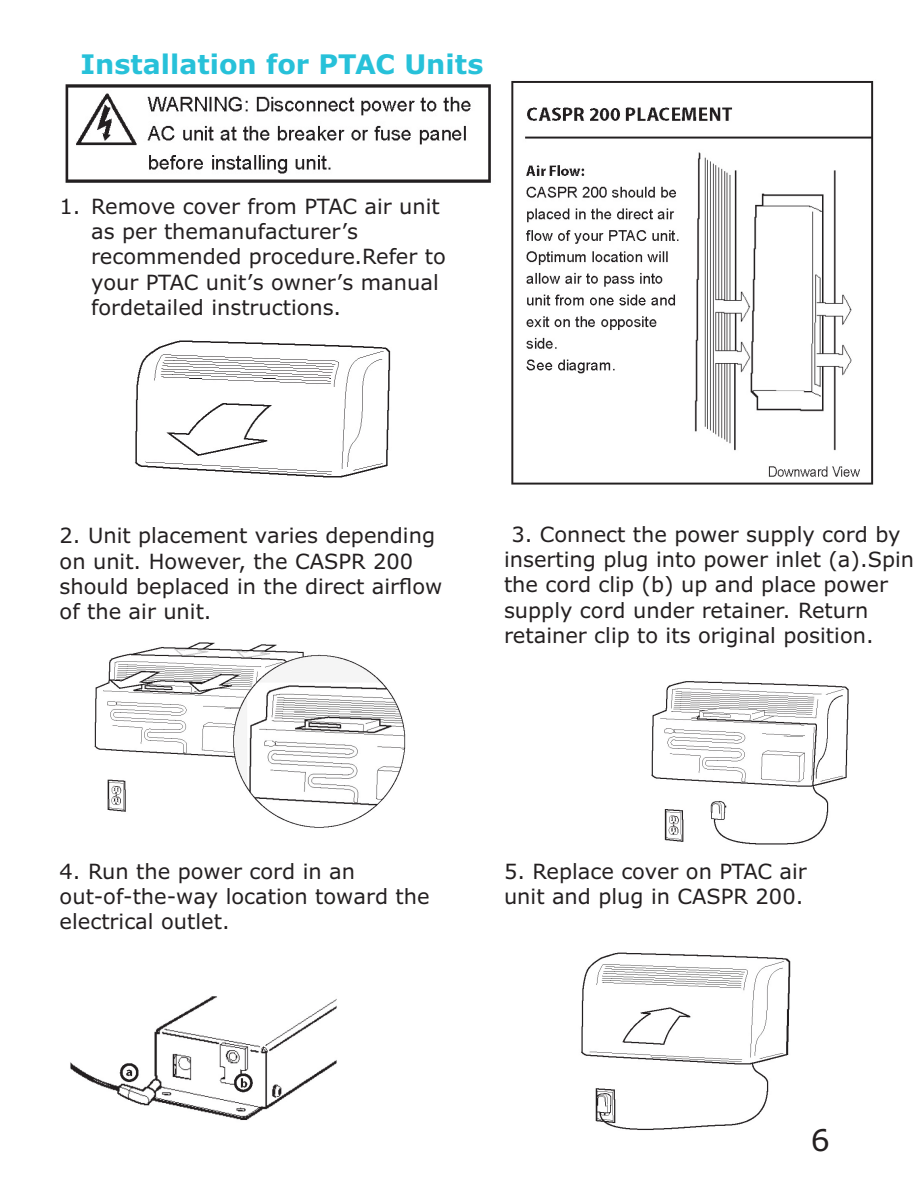
<style>
.page{position:relative;width:918px;height:1188px;background:#fff}
.page>*{position:absolute;margin:0;border:0;box-sizing:border-box;transform-origin:0 0}
.t1{font:30px "Verdana Pro";color:#231f20}
.t2{font:700 27px "Verdana Pro";color:#27c1d9}
.t3{font:21px/25.2px "Verdana Pro";color:#231f20}
</style>
<div class="page">
<img style="left:65px;top:84px;width:426px;height:99px">
<img style="left:511px;top:81px;width:363px;height:404px">
<img style="left:134px;top:340px;width:257px;height:138px">
<img style="left:94px;top:642px;width:312px;height:186px">
<img style="left:651px;top:681px;width:198px;height:164px">
<img style="left:70px;top:996px;width:267px;height:124px">
<img style="left:581px;top:952px;width:210px;height:178px">
<p class="t2" style="left:81px;top:47px;width:404px">Installation for PTAC Units</p>
<p class="t3" style="left:91px;top:194px;width:356px;text-indent:-32px">1. Remove cover from PTAC air unit as per themanufacturer’s recommended procedure.Refer to your PTAC unit’s owner’s manual fordetailed instructions.</p>
<p class="t3" style="left:60px;top:523px;width:384px">2. Unit placement varies depending on unit. However, the CASPR 200 should beplaced in the direct airflow of the air unit.</p>
<p class="t3" style="left:504px;top:522px;width:412px;text-indent:7px">3. Connect the power supply cord by inserting plug into power inlet (a).Spin the cord clip (b) up and place power supply cord under retainer. Return retainer clip to its original position.</p>
<p class="t3" style="left:60px;top:859px;width:371px">4. Run the power cord in an out-of-the-way location toward the electrical outlet.</p>
<p class="t3" style="left:504px;top:859px;width:304px">5. Replace cover on PTAC air unit and plug in CASPR 200.</p>
<h1 class="t1" style="left:811px;top:1121px;width:21px">6</h1>
</div>
